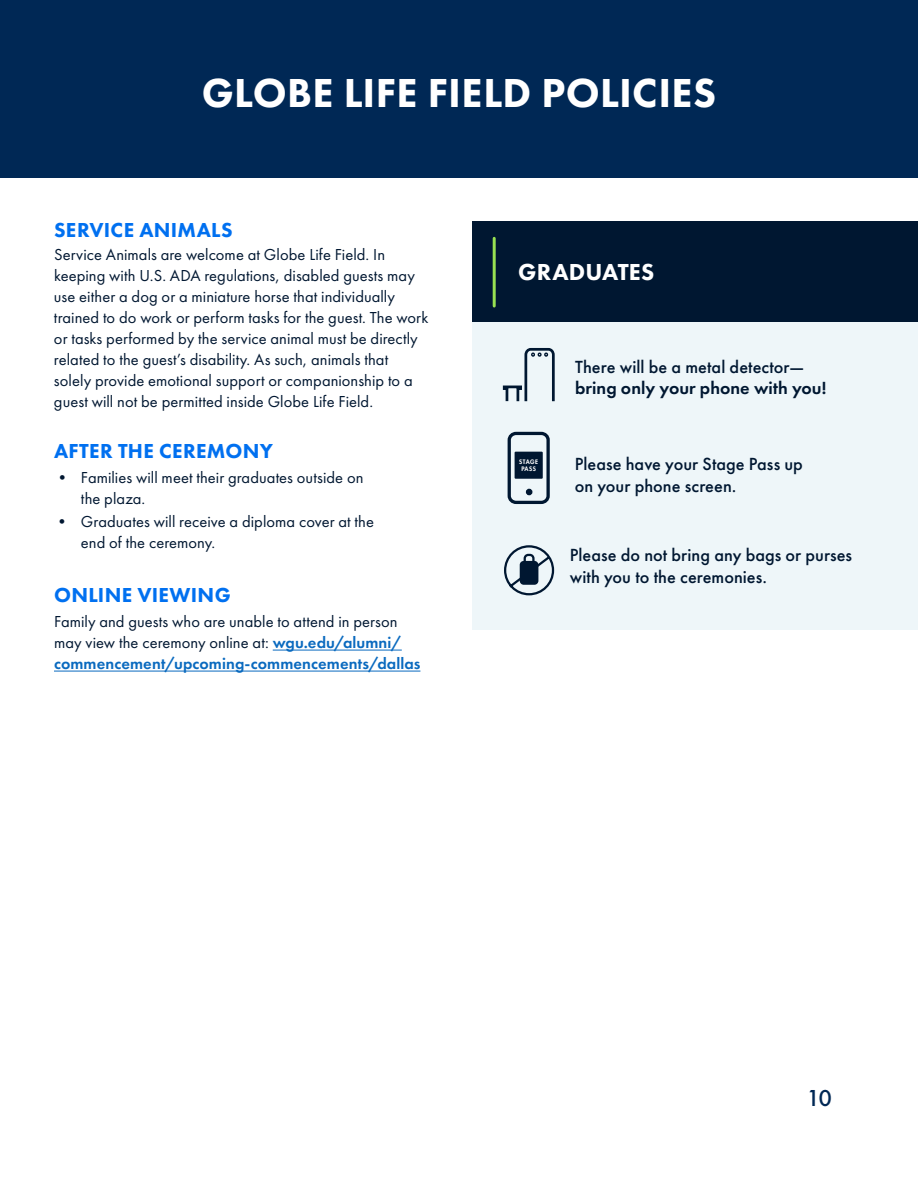
<style>
.page{position:relative;width:918px;height:1188px;background:#fff}
.page>*{position:absolute;margin:0;border:0;box-sizing:border-box;transform-origin:0 0}
.t1{font:800 42px "Futura PT";letter-spacing:.01em;color:#fff}
.t2{font:800 24px "Futura PT";letter-spacing:.01em;color:#fff}
.t3{font:500 24px "Futura PT";color:#002855}
.t4{font:800 21px "Futura PT";letter-spacing:.015em;color:#0070f0}
.t5{font:500 18.15px/21.9px "Futura PT";color:#001731}
.t6{font:600 18.15px "Futura PT";color:#001731}
.t7{font:16.5px/21px "Futura PT";letter-spacing:.005em;color:#001731}
.t8{font:800 6px/7.2px "Futura Std";letter-spacing:.07em;color:#fff;text-align:center}
.s1{font-weight:600;color:#0a6abf}
</style>
<div class="page">
<hr style="left:273px;top:650px;width:129px;height:1px;background:#0a6abf">
<hr style="left:54px;top:671px;width:366px;height:1px;background:#0a6abf">
<div style="left:472px;top:322px;width:446px;height:308px;background:#eef6f9"></div>
<svg style="left:502px;top:348px;width:53px;height:54px"></svg>
<div style="left:515px;top:452px;width:28px;height:27px;background:#001731"></div>
<div style="left:508px;top:432px;width:42px;height:72px;border:3px solid #001731;border-radius:7px"></div>
<div style="left:526px;top:489px;width:7px;height:6px;border:3px solid #001731;border-radius:50%"></div>
<svg style="left:504px;top:545px;width:51px;height:51px"></svg>
<div style="left:520px;top:561px;width:18px;height:24px;background:#001731;border-radius:4px"></div>
<div style="left:524px;top:554px;width:11px;height:12px;border:2px solid #001731;border-radius:4px"></div>
<div style="left:472px;top:221px;width:446px;height:101px;background:#001731"></div>
<hr style="left:493px;top:238px;width:3px;height:68px;background:#97e152">
<div style="left:0;top:0;width:918px;height:177px;background:#002855"></div>
<h1 class="t1" style="left:202px;top:67px;width:516px">GLOBE LIFE FIELD POLICIES</h1>
<p class="t4" style="left:54px;top:217px;width:180px">SERVICE ANIMALS</p>
<p class="t7" style="left:54px;top:244px;width:376px">Service Animals are welcome at Globe Life Field. In keeping with U.S. ADA regulations, disabled guests may use either a dog or a miniature horse that individually trained to do work or perform tasks for the guest. The work or tasks performed by the service animal must be directly related to the guest’s disability. As such, animals that solely provide emotional support or companionship to a guest will not be permitted inside Globe Life Field.</p>
<p class="t4" style="left:54px;top:438px;width:221px">AFTER THE CEREMONY</p>
<p class="t7" style="left:81px;top:467px;width:284px;text-indent:-27px">• Families will meet their graduates outside on the plaza.</p>
<p class="t7" style="left:81px;top:511px;width:295px;text-indent:-27px">• Graduates will receive a diploma cover at the end of the ceremony.</p>
<p class="t4" style="left:54px;top:582px;width:178px">ONLINE VIEWING</p>
<p class="t7" style="left:54px;top:611px;width:368px">Family and guests who are unable to attend in person may view the ceremony online at: <span class="s1">wgu.edu/alumni/ commencement/upcoming-commencements/dallas</span></p>
<h2 class="t2" style="left:518px;top:257px;width:138px">GRADUATES</h2>
<p class="t8" style="left:519px;top:458px;width:20px">STAGE<br>PASS</p>
<p class="t5" style="left:575px;top:356px;width:231px">There will be a metal detector—</p>
<p class="t6" style="left:575px;top:377px;width:253px">bring only your phone with you!</p>
<p class="t5" style="left:575px;top:453px;width:230px">Please have your Stage Pass up on your phone screen.</p>
<p class="t5" style="left:570px;top:544px;width:284px">Please do not bring any bags or purses with you to the ceremonies.</p>
<h2 class="t3" style="left:806px;top:1083px;width:27px">10</h2>
</div>
